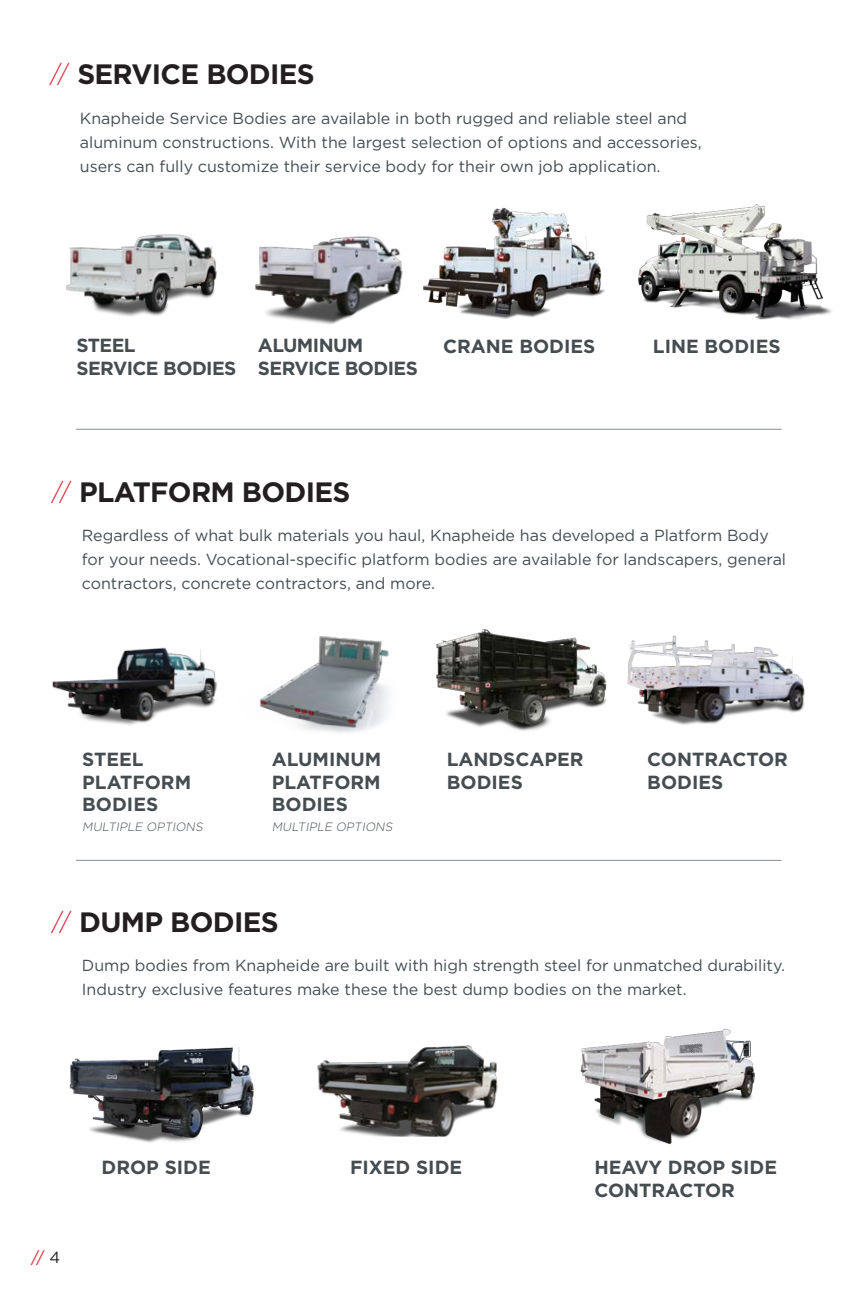
<style>
.page{position:relative;width:864px;height:1296px;background:#fff}
.page>*{position:absolute;margin:0;border:0;box-sizing:border-box;transform-origin:0 0}
.t1{font:700 28px "Gotham";letter-spacing:-.025em;color:#231f20}
.t2{font:700 19px/22.8px "Gotham";color:#454d51}
.t3{font:700 19px/22.8px "Gotham";letter-spacing:-.03em;color:#454d51}
.t4{font:16px/24px "Gotham";color:#454d51}
.t5{font:16px "Gotham";color:#de1d32}
.t6{font:italic 300 12px "Gotham";color:#454d51}
.s1{font-weight:300;font-size:24px;color:#de1d32}
.s2{color:#231f20}
</style>
<div class="page">
<img style="left:436px;top:629px;width:171px;height:102px">
<img style="left:52px;top:647px;width:165px;height:78px">
<img style="left:259px;top:636px;width:130px;height:97px">
<img style="left:627px;top:635px;width:178px;height:90px">
<hr style="left:76px;top:429px;width:706px;height:1px;background:#868c90">
<hr style="left:76px;top:860px;width:706px;height:1px;background:#868c90">
<img style="left:638px;top:204px;width:194px;height:116px">
<img style="left:423px;top:207px;width:182px;height:112px">
<img style="left:66px;top:234px;width:151px;height:83px">
<img style="left:255px;top:236px;width:148px;height:89px">
<img style="left:69px;top:1047px;width:185px;height:96px">
<img style="left:317px;top:1045px;width:181px;height:92px">
<img style="left:580px;top:1028px;width:175px;height:117px">
<p class="t1" style="left:50px;top:56px;width:267px"><span class="s1">//</span> SERVICE BODIES</p>
<p class="t4" style="left:80px;top:106px;width:623px">Knapheide Service Bodies are available in both rugged and reliable steel and aluminum constructions. With the largest selection of options and accessories, users can fully customize their service body for their own job application.</p>
<p class="t2" style="left:77px;top:334px;width:61px">STEEL</p>
<p class="t2" style="left:443px;top:334px;width:154px">CRANE BODIES</p>
<p class="t2" style="left:653px;top:334px;width:129px">LINE BODIES</p>
<p class="t3" style="left:77px;top:357px;width:161px">SERVICE BODIES</p>
<p class="t3" style="left:258px;top:334px;width:161px">ALUMINUM<br>SERVICE BODIES</p>
<p class="t1" style="left:52px;top:473px;width:300px"><span class="s1">//</span> PLATFORM BODIES</p>
<p class="t4" style="left:82px;top:523px;width:706px">Regardless of what bulk materials you haul, Knapheide has developed a Platform Body for your needs. Vocational-specific platform bodies are available for landscapers, general contractors, concrete contractors, and more.</p>
<p class="t2" style="left:82px;top:748px;width:110px">STEEL<br>PLATFORM<br>BODIES</p>
<p class="t6" style="left:82px;top:820px;width:125px">MULTIPLE OPTIONS</p>
<p class="t2" style="left:272px;top:748px;width:111px;text-align:justify">ALUMINUM PLATFORM BODIES</p>
<p class="t6" style="left:272px;top:820px;width:125px">MULTIPLE OPTIONS</p>
<p class="t2" style="left:447px;top:748px;width:138px">LANDSCAPER<br>BODIES</p>
<p class="t2" style="left:647px;top:748px;width:142px">CONTRACTOR<br>BODIES</p>
<p class="t1" style="left:52px;top:904px;width:229px"><span class="s1">//</span> DUMP BODIES</p>
<p class="t4" style="left:82px;top:953px;width:705px">Dump bodies from Knapheide are built with high strength steel for unmatched durability.<br>Industry exclusive features make these the best dump bodies on the market.</p>
<p class="t5" style="left:31px;top:1247px;width:31px">// <span class="s2">4</span></p>
<p class="t2" style="left:102px;top:1156px;width:111px">DROP SIDE</p>
<p class="t2" style="left:350px;top:1156px;width:114px">FIXED SIDE</p>
<p class="t2" style="left:594px;top:1156px;width:184px">HEAVY DROP SIDE<br>CONTRACTOR</p>
</div>
